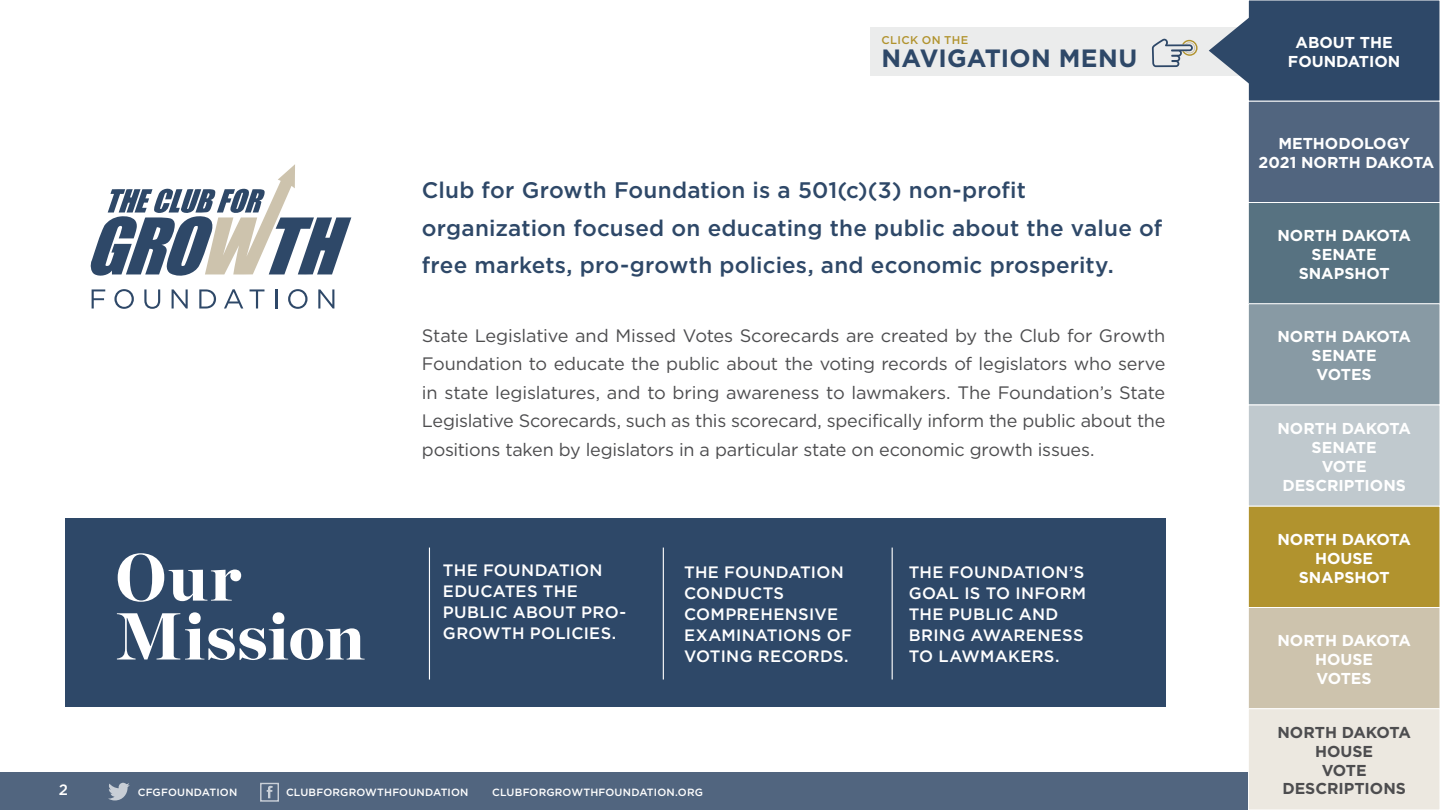
<style>
.page{position:relative;width:1440px;height:810px;background:#fff}
.page>*{position:absolute;margin:0;border:0;box-sizing:border-box;transform-origin:0 0}
.t1{font:900 66.3px/58.9px "Chronicle Display";letter-spacing:.015em;color:#fff}
.t2{font:700 25.05px "Gotham HTF";letter-spacing:.01em;color:#2e4868}
.t3{font:500 22.5px/37.5px "Gotham HTF";letter-spacing:.01em;color:#2e4868}
.t4{font:18px/28.5px "Gotham HTF";letter-spacing:-.015em;color:#4d4d4f;text-align:justify}
.t5{font:500 16.5px/21px "Gotham HTF";letter-spacing:.02em;color:#fff}
.t6{font:700 15.75px/18.9px "Gotham HTF";color:#fff;text-align:center}
.t7{font:700 15.75px/18.9px "Gotham HTF";color:#4d4d4f;text-align:center}
.t8{font:500 15px "Gotham HTF";color:#fff}
.t9{font:500 11.25px "Gotham HTF";letter-spacing:.03em;color:#b1932e}
.t10{font:500 10.5px "Gotham HTF";letter-spacing:.015em;color:#fff}
</style>
<div class="page">
<div style="left:870px;top:27px;width:513px;height:49px;background:#ebecec"></div>
<div style="left:1248px;top:0;width:192px;height:101px;background:#2e4868"></div>
<div style="left:1248px;top:101px;width:192px;height:101px;background:#51657f"></div>
<div style="left:1248px;top:101px;width:192px;height:102px;border:1px solid #fff"></div>
<div style="left:1248px;top:202px;width:192px;height:102px;background:#577281"></div>
<div style="left:1248px;top:202px;width:192px;height:102px;border:1px solid #fff"></div>
<div style="left:1248px;top:304px;width:192px;height:101px;background:#889aa4"></div>
<div style="left:1248px;top:303px;width:192px;height:102px;border:1px solid #fff"></div>
<div style="left:1248px;top:405px;width:192px;height:101px;background:#c0c9ce"></div>
<div style="left:1248px;top:405px;width:192px;height:102px;border:1px solid #fff"></div>
<div style="left:1248px;top:506px;width:192px;height:101px;background:#b1932e"></div>
<div style="left:1248px;top:506px;width:192px;height:102px;border:1px solid #fff"></div>
<div style="left:1248px;top:607px;width:192px;height:102px;background:#cdc3ad"></div>
<div style="left:1248px;top:607px;width:192px;height:102px;border:1px solid #fff"></div>
<div style="left:1248px;top:709px;width:192px;height:101px;background:#ece8e0"></div>
<div style="left:1248px;top:708px;width:192px;height:102px;border:1px solid #fff"></div>
<svg style="left:1209px;top:11px;width:40px;height:80px"></svg>
<svg style="left:1152px;top:39px;width:46px;height:28px"></svg>
<div style="left:0;top:773px;width:1247px;height:37px;background:#51657f"></div>
<svg style="left:90px;top:164px;width:261px;height:112px"></svg>
<svg style="left:92px;top:289px;width:13px;height:20px"></svg>
<svg style="left:114px;top:289px;width:20px;height:20px"></svg>
<svg style="left:144px;top:289px;width:16px;height:20px"></svg>
<svg style="left:172px;top:289px;width:16px;height:20px"></svg>
<svg style="left:199px;top:289px;width:17px;height:20px"></svg>
<svg style="left:224px;top:289px;width:19px;height:20px"></svg>
<svg style="left:250px;top:289px;width:14px;height:20px"></svg>
<hr style="left:275px;top:289px;width:2px;height:20px;background:#2e4868">
<svg style="left:288px;top:289px;width:20px;height:20px"></svg>
<svg style="left:318px;top:289px;width:16px;height:20px"></svg>
<div style="left:65px;top:519px;width:1101px;height:188px;background:#2e4868"></div>
<hr style="left:429px;top:548px;width:1px;height:132px;background:#fff">
<hr style="left:663px;top:548px;width:1px;height:132px;background:#fff">
<hr style="left:892px;top:548px;width:1px;height:132px;background:#fff">
<svg style="left:108px;top:783px;width:22px;height:17px"></svg>
<svg style="left:267px;top:786px;width:6px;height:12px"></svg>
<div style="left:260px;top:783px;width:19px;height:19px;border:1px solid #fff"></div>
<h1 class="t1" style="left:115px;top:552px;width:251px">Our<br>Mission</h1>
<p class="t9" style="left:882px;top:35px;width:88px">CLICK ON THE</p>
<h2 class="t2" style="left:882px;top:47px;width:257px">NAVIGATION MENU</h2>
<p class="t3" style="left:422px;top:172px;width:742px">Club for Growth Foundation is a 501(c)(3) non-profit organization focused on educating the public about the value of free markets, pro-growth policies, and economic prosperity.</p>
<p class="t4" style="left:422px;top:322px;width:745px">State Legislative and Missed Votes Scorecards are created by the Club for Growth Foundation to educate the public about the voting records of legislators who serve in state legislatures, and to bring awareness to lawmakers. The Foundation’s State Legislative Scorecards, such as this scorecard, specifically inform the public about the positions taken by legislators in a particular state on economic growth issues.</p>
<p class="t5" style="left:443px;top:560px;width:185px">THE FOUNDATION<br>EDUCATES THE<br>PUBLIC ABOUT PRO-<br>GROWTH POLICIES.</p>
<p class="t5" style="left:684px;top:562px;width:169px">THE FOUNDATION<br>CONDUCTS<br>COMPREHENSIVE<br>EXAMINATIONS OF<br>VOTING RECORDS.</p>
<p class="t5" style="left:909px;top:562px;width:179px">THE FOUNDATION’S<br>GOAL IS TO INFORM<br>THE PUBLIC AND<br>BRING AWARENESS<br>TO LAWMAKERS.</p>
<p class="t6" style="left:1288px;top:33px;width:114px">ABOUT THE<br>FOUNDATION</p>
<p class="t6" style="left:1259px;top:135px;width:177px">METHODOLOGY<br>2021 NORTH DAKOTA</p>
<p class="t6" style="left:1277px;top:226px;width:135px">NORTH DAKOTA<br>SENATE<br>SNAPSHOT</p>
<p class="t6" style="left:1277px;top:328px;width:135px">NORTH DAKOTA<br>SENATE<br>VOTES</p>
<p class="t6" style="left:1277px;top:419px;width:135px">NORTH DAKOTA<br>SENATE<br>VOTE<br>DESCRIPTIONS</p>
<p class="t6" style="left:1277px;top:530px;width:135px">NORTH DAKOTA<br>HOUSE<br>SNAPSHOT</p>
<p class="t6" style="left:1277px;top:631px;width:135px">NORTH DAKOTA<br>HOUSE<br>VOTES</p>
<p class="t7" style="left:1277px;top:723px;width:135px">NORTH DAKOTA<br>HOUSE<br>VOTE</p>
<p class="t8" style="left:59px;top:783px;width:11px">2</p>
<p class="t7" style="left:1282px;top:780px;width:125px">DESCRIPTIONS</p>
<p class="t10" style="left:138px;top:788px;width:101px">CFGFOUNDATION</p>
<p class="t10" style="left:286px;top:788px;width:184px">CLUBFORGROWTHFOUNDATION</p>
<p class="t10" style="left:492px;top:788px;width:212px">CLUBFORGROWTHFOUNDATION.ORG</p>
</div>
